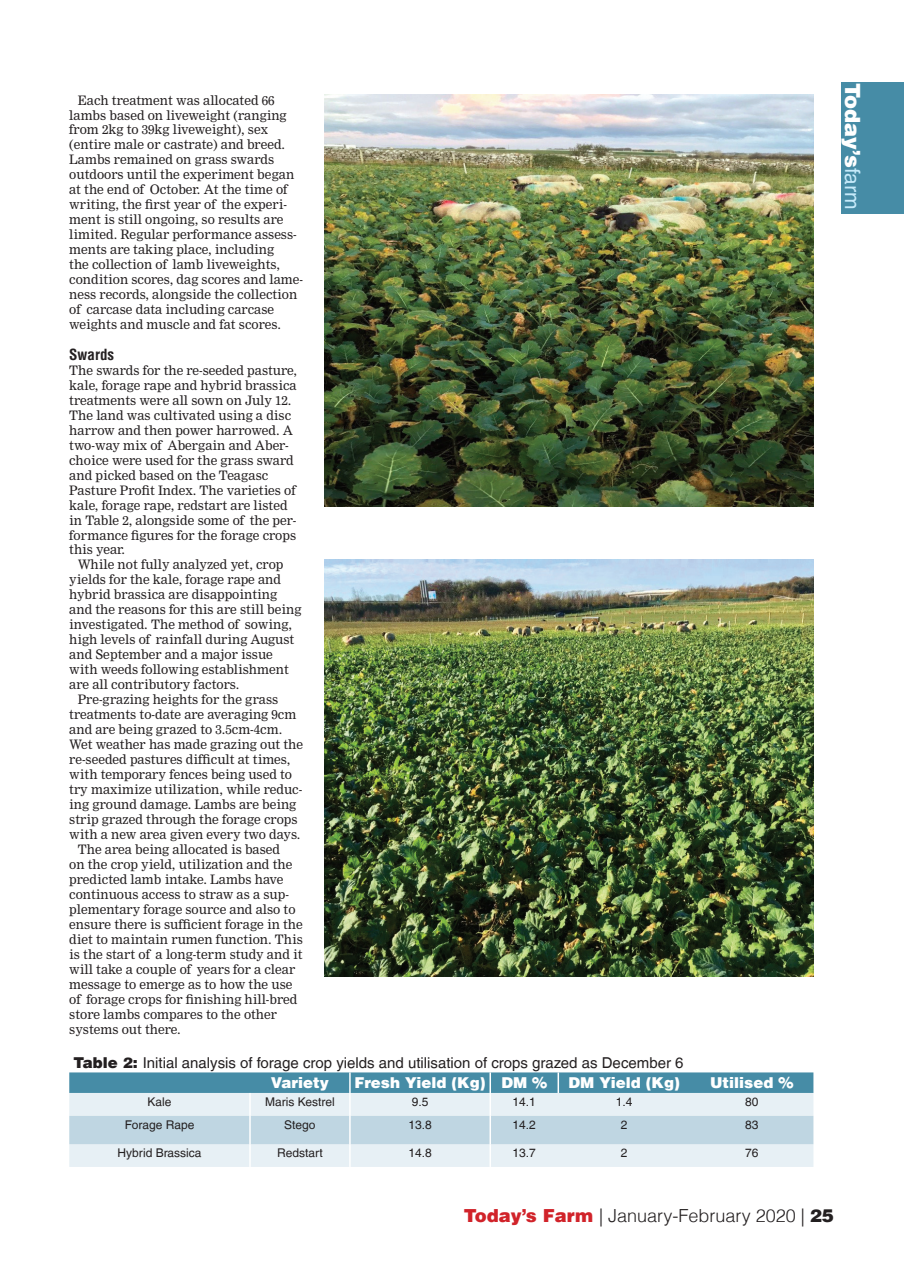
<style>
.page{position:relative;width:904px;height:1274px;background:#fff}
.page>*{position:absolute;margin:0;border:0;box-sizing:border-box;transform-origin:0 0}
.t1{font:900 21px "Helvetica LT";color:#fff}
.t2{font:300 18px "Helvetica LT";color:#231f20}
.t3{font:15px "Helvetica LT";color:#231f20}
.t4{font:900 15px "Helvetica LT";color:#fff}
.t5{font:700 condensed 15px "Helvetica LT";color:#231f20}
.t6{font:12.75px/15px "Nimrod";color:#231f20}
.t7{font:12px "Helvetica LT";color:#231f20}
.s1{font-weight:900}
.s2{font-weight:400;color:#c6eafa}
.s3{font-weight:900;color:#d1232a}
</style>
<div class="page">
<div style="left:841px;top:82px;width:63px;height:132px;background:#468ca6"></div>
<img style="left:324px;top:560px;width:489px;height:416px">
<img style="left:324px;top:94px;width:489px;height:412px">
<svg style="left:69px;top:1072px;width:744px;height:21px;background:#4a8ea8"></svg>
<div style="left:69px;top:1093px;width:744px;height:74px;background:#e7f0f5"></div>
<div style="left:69px;top:1116px;width:744px;height:28px;background:#bfd6e2"></div>
<hr style="left:349px;top:1072px;width:2px;height:21px;background:#fff">
<hr style="left:489px;top:1072px;width:2px;height:21px;background:#fff">
<hr style="left:557px;top:1072px;width:2px;height:21px;background:#fff">
<hr style="left:249px;top:1093px;width:2px;height:23px;background:#fff">
<hr style="left:349px;top:1093px;width:2px;height:23px;background:#fff">
<hr style="left:489px;top:1093px;width:2px;height:23px;background:#fff">
<hr style="left:249px;top:1116px;width:2px;height:28px;background:#fff">
<hr style="left:349px;top:1116px;width:2px;height:28px;background:#fff">
<hr style="left:489px;top:1116px;width:2px;height:28px;background:#fff">
<hr style="left:249px;top:1144px;width:2px;height:23px;background:#fff">
<hr style="left:349px;top:1144px;width:2px;height:23px;background:#fff">
<hr style="left:489px;top:1144px;width:2px;height:23px;background:#fff">
<p class="t6" style="left:69px;top:92px;width:235px;text-indent:9px">Each treatment was allocated 66 lambs based on liveweight (ranging from 2kg to 39kg liveweight), sex (entire male or castrate) and breed.<br>Lambs remained on grass swards outdoors until the experiment began at the end of October. At the time of writing, the first year of the experi&shy;ment is still ongoing, so results are limited. Regular performance assess&shy;ments are taking place, including<br>the collection of lamb liveweights, condition scores, dag scores and lame&shy;ness records, alongside the collection of carcase data including carcase weights and muscle and fat scores.</p>
<p class="t5" style="left:69px;top:345px;width:46px">Swards</p>
<p class="t6" style="left:69px;top:362px;width:229px">The swards for the re-seeded pasture,</p>
<p class="t6" style="left:69px;top:377px;width:229px">kale, forage rape and hybrid brassica</p>
<p class="t6" style="left:69px;top:392px;width:224px">treatments were all sown on July 12.</p>
<p class="t6" style="left:69px;top:407px;width:223px">The land was cultivated using a disc</p>
<p class="t6" style="left:69px;top:422px;width:225px">harrow and then power harrowed. A</p>
<p class="t6" style="left:69px;top:437px;width:221px">two-way mix of Abergain and Aber-</p>
<p class="t6" style="left:69px;top:452px;width:226px">choice were used for the grass sward</p>
<p class="t6" style="left:69px;top:467px;width:201px">and picked based on the Teagasc</p>
<p class="t6" style="left:69px;top:482px;width:228px">Pasture Profit Index. The varieties of</p>
<p class="t6" style="left:69px;top:497px;width:220px">kale, forage rape, redstart are listed</p>
<p class="t6" style="left:69px;top:512px;width:229px">in Table 2, alongside some of the per-</p>
<p class="t6" style="left:69px;top:527px;width:228px">formance figures for the forage crops</p>
<p class="t6" style="left:69px;top:542px;width:57px">this year.</p>
<p class="t6" style="left:78px;top:557px;width:207px">While not fully analyzed yet, crop</p>
<p class="t6" style="left:69px;top:572px;width:213px">yields for the kale, forage rape and</p>
<p class="t6" style="left:69px;top:587px;width:209px">hybrid brassica are disappointing</p>
<p class="t6" style="left:69px;top:602px;width:234px">and the reasons for this are still being</p>
<p class="t6" style="left:69px;top:617px;width:224px">investigated. The method of sowing,</p>
<p class="t6" style="left:69px;top:632px;width:227px">high levels of rainfall during August</p>
<p class="t6" style="left:69px;top:647px;width:205px">and September and a major issue</p>
<p class="t6" style="left:69px;top:662px;width:221px">with weeds following establishment</p>
<p class="t6" style="left:69px;top:677px;width:172px">are all contributory factors.</p>
<p class="t6" style="left:78px;top:692px;width:202px">Pre-grazing heights for the grass</p>
<p class="t6" style="left:69px;top:707px;width:229px">treatments to-date are averaging 9cm</p>
<p class="t6" style="left:69px;top:722px;width:215px">and are being grazed to 3.5cm-4cm.</p>
<p class="t6" style="left:69px;top:737px;width:235px">Wet weather has made grazing out the</p>
<p class="t6" style="left:69px;top:752px;width:223px">re-seeded pastures difficult at times,</p>
<p class="t6" style="left:69px;top:767px;width:224px">with temporary fences being used to</p>
<p class="t6" style="left:69px;top:782px;width:235px">try maximize utilization, while reduc-</p>
<p class="t6" style="left:69px;top:797px;width:229px">ing ground damage. Lambs are being</p>
<p class="t6" style="left:69px;top:812px;width:230px">strip grazed through the forage crops</p>
<p class="t6" style="left:69px;top:827px;width:233px">with a new area given every two days.</p>
<p class="t6" style="left:78px;top:842px;width:204px">The area being allocated is based</p>
<p class="t6" style="left:69px;top:857px;width:225px">on the crop yield, utilization and the</p>
<p class="t6" style="left:69px;top:872px;width:216px">predicted lamb intake. Lambs have</p>
<p class="t6" style="left:69px;top:887px;width:221px">continuous access to straw as a sup-</p>
<p class="t6" style="left:69px;top:902px;width:228px">plementary forage source and also to</p>
<p class="t6" style="left:69px;top:917px;width:235px">ensure there is sufficient forage in the</p>
<p class="t6" style="left:69px;top:932px;width:235px">diet to maintain rumen function. This</p>
<p class="t6" style="left:69px;top:947px;width:235px">is the start of a long-term study and it</p>
<p class="t6" style="left:69px;top:962px;width:227px">will take a couple of years for a clear</p>
<p class="t6" style="left:69px;top:977px;width:225px">message to emerge as to how the use</p>
<p class="t6" style="left:69px;top:992px;width:230px">of forage crops for finishing hill-bred</p>
<p class="t6" style="left:69px;top:1007px;width:209px">store lambs compares to the other</p>
<p class="t6" style="left:69px;top:1022px;width:113px">systems out there.</p>
<p class="t4" style="left:271px;top:1072px;width:60px">Variety</p>
<p class="t4" style="left:355px;top:1072px;width:194px">Fresh Yield (Kg) DM %</p>
<p class="t4" style="left:568px;top:1072px;width:113px">DM Yield (Kg)</p>
<p class="t4" style="left:710px;top:1072px;width:85px">Utilised %</p>
<p class="t7" style="left:148px;top:1095px;width:26px">Kale</p>
<p class="t7" style="left:265px;top:1095px;width:71px">Maris Kestrel</p>
<p class="t7" style="left:412px;top:1095px;width:18px">9.5</p>
<p class="t7" style="left:513px;top:1095px;width:25px">14.1</p>
<p class="t7" style="left:616px;top:1095px;width:18px">1.4</p>
<p class="t7" style="left:745px;top:1095px;width:15px">80</p>
<p class="t7" style="left:125px;top:1117px;width:71px">Forage Rape</p>
<p class="t7" style="left:284px;top:1117px;width:33px">Stego</p>
<p class="t7" style="left:408px;top:1117px;width:25px">13.8</p>
<p class="t7" style="left:513px;top:1117px;width:25px">14.2</p>
<p class="t7" style="left:621px;top:1117px;width:8px">2</p>
<p class="t7" style="left:745px;top:1117px;width:15px">83</p>
<p class="t7" style="left:118px;top:1146px;width:86px">Hybrid Brassica</p>
<p class="t7" style="left:277px;top:1146px;width:47px">Redstart</p>
<p class="t7" style="left:408px;top:1146px;width:25px">14.8</p>
<p class="t7" style="left:513px;top:1146px;width:25px">13.7</p>
<p class="t7" style="left:621px;top:1146px;width:8px">2</p>
<p class="t7" style="left:745px;top:1146px;width:15px">76</p>
<p class="t3" style="left:74px;top:1053px;width:611px"><span class="s1">Table 2:</span> Initial analysis of forage crop yields and utilisation of crops grazed as December 6</p>
<h1 class="t1" style="left:866px;top:83px;width:128px;rotate:90deg">Today’s<span class="s2">farm</span></h1>
<p class="t2" style="left:464px;top:1204px;width:371px"><span class="s3">Today’s Farm</span> | January-February 2020 | <span class="s1">25</span></p>
</div>
